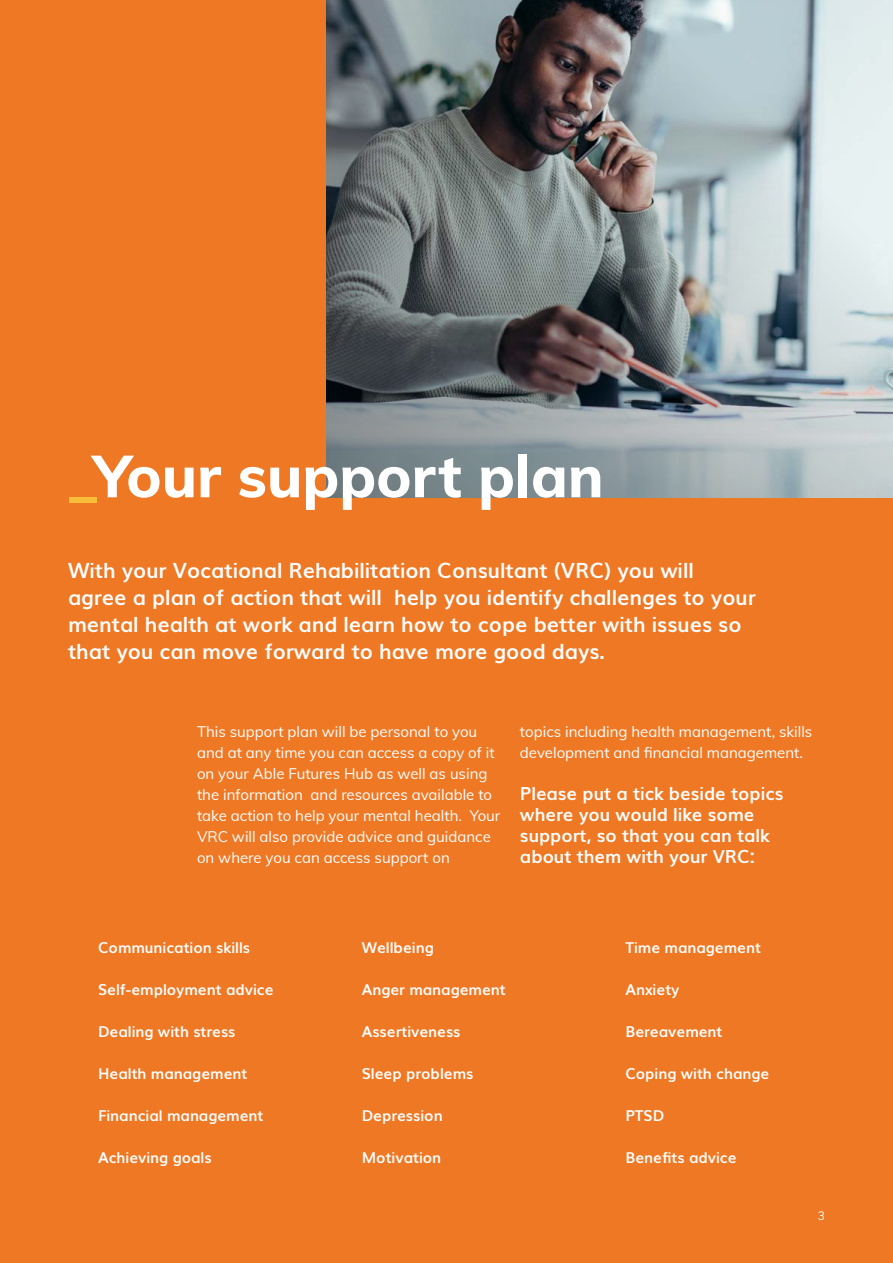
<style>
.page{position:relative;width:893px;height:1263px;background:#ef7824}
.page>*{position:absolute;margin:0;border:0;box-sizing:border-box;transform-origin:0 0}
.t1{font:800 58.5px "Muli";color:#fff}
.t2{font:700 21px/27px "Muli";color:#fff}
.t3{font:700 18px/21px "Muli";color:#fff}
.t4{font:15px/21px "Muli";color:#fff}
.t5{font:700 15px "Muli";color:#fff}
.t6{font:12px "Muli";color:#fff}
.s1{color:#f8bd39}
</style>
<div class="page">
<img style="left:326px;top:0;width:567px;height:497px">
<h1 class="t1" style="left:68px;top:433px;width:537px"><span class="s1">_</span>Your support plan</h1>
<p class="t2" style="left:68px;top:555px;width:689px">With your Vocational Rehabilitation Consultant (VRC) you will agree a plan of action that will help you identify challenges to your mental health at work and learn how to cope better with issues so that you can move forward to have more good days.</p>
<p class="t4" style="left:197px;top:720px;width:305px">This support plan will be personal to you and at any time you can access a copy of it on your Able Futures Hub as well as using the information and resources available to take action to help your mental health. Your VRC will also provide advice and guidance on where you can access support on</p>
<p class="t4" style="left:520px;top:720px;width:294px">topics including health management, skills development and financial management.</p>
<p class="t3" style="left:520px;top:781px;width:265px">Please put a tick beside topics where you would like some support, so that you can talk about them with your VRC:</p>
<p class="t5" style="left:98px;top:935px;width:154px">Communication skills</p>
<p class="t5" style="left:98px;top:977px;width:177px">Self-employment advice</p>
<p class="t5" style="left:98px;top:1019px;width:139px">Dealing with stress</p>
<p class="t5" style="left:98px;top:1061px;width:151px">Health management</p>
<p class="t5" style="left:98px;top:1103px;width:167px">Financial management</p>
<p class="t5" style="left:98px;top:1145px;width:115px">Achieving goals</p>
<p class="t5" style="left:362px;top:935px;width:74px">Wellbeing</p>
<p class="t5" style="left:362px;top:977px;width:146px">Anger management</p>
<p class="t5" style="left:362px;top:1019px;width:100px">Assertiveness</p>
<p class="t5" style="left:362px;top:1061px;width:113px">Sleep problems</p>
<p class="t5" style="left:362px;top:1103px;width:82px">Depression</p>
<p class="t5" style="left:362px;top:1145px;width:81px">Motivation</p>
<p class="t5" style="left:625px;top:935px;width:137px">Time management</p>
<p class="t5" style="left:625px;top:977px;width:56px">Anxiety</p>
<p class="t5" style="left:625px;top:1019px;width:99px">Bereavement</p>
<p class="t5" style="left:625px;top:1061px;width:145px">Coping with change</p>
<p class="t5" style="left:625px;top:1103px;width:40px">PTSD</p>
<p class="t5" style="left:625px;top:1145px;width:113px">Benefits advice</p>
<p class="t6" style="left:818px;top:1207px;width:9px">3</p>
</div>
